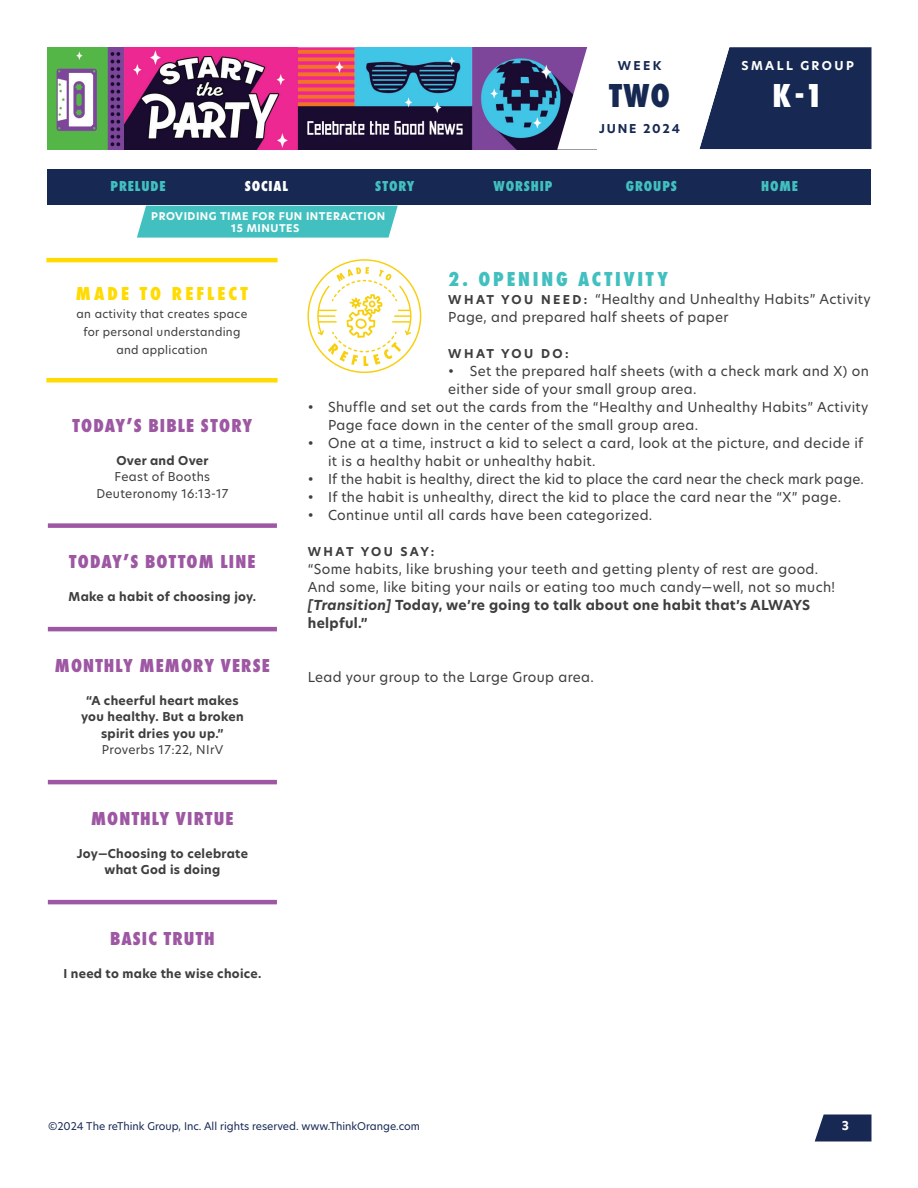
<style>
.page{position:relative;width:918px;height:1188px;background:#fff}
.page>*{position:absolute;margin:0;border:0;box-sizing:border-box;transform-origin:0 0}
.t1{font:800 34.5px "Futura PT Cond";color:#fff}
.t2{font:800 34.5px "Futura PT Cond";color:#172953}
.Paragraph_Style_1{font:800 21px "Futura PT Cond";letter-spacing:.135em;color:#42c0bf}
.t3{font:800 19.5px "Futura PT Cond";letter-spacing:.06em;color:#9d57a3}
.Paragraph_Style_1-2{font:800 19.5px "Futura PT Cond";letter-spacing:.16em;color:#ffdb01}
.t4{font:800 15px "Futura PT Cond";letter-spacing:.06em;color:#42c0bf}
.t5{font:800 15px "Futura PT Cond";letter-spacing:.06em;color:#fff}
.Paragraph_Style_1-3{font:13.5px/18px "New Hero";letter-spacing:.025em;color:#3e3e3f}
.Paragraph_Style_1-4{font:700 12px/16.5px "New Hero";letter-spacing:.025em;color:#3e3e3f;text-align:center}
.t6{font:12px/16.5px "New Hero";letter-spacing:.025em;color:#3e3e3f;text-align:center}
.t7{font:700 12px "New Hero";letter-spacing:.15em;color:#172953}
.t8{font:700 12px "New Hero";letter-spacing:.2em;color:#fff}
.Paragraph_Style_1-5{font:700 12px "New Hero";letter-spacing:.185em;color:#3e3e3f}
.Paragraph_Style_1-6{font:700 12px "New Hero";letter-spacing:.2em;color:#3e3e3f}
.Paragraph_Style_1-7{font:11.25px "New Hero";letter-spacing:.025em;color:#3e3e3f}
.t9{font:10.5px "New Hero";color:#172953}
.t10{font:700 10.5px/12px "New Hero";letter-spacing:.05em;color:#fff;text-align:center}
.s1{font-weight:700;font-size:12px}
.s2{font-weight:700;font-style:italic}
.s3{font-weight:700}
</style>
<div class="page">
<img style="left:47px;top:47px;width:510px;height:102px">
<svg style="left:815px;top:1114px;width:57px;height:28px;background:#314166"></svg>
<svg style="left:557px;top:47px;width:315px;height:103px"></svg>
<div style="left:48px;top:523px;width:229px;height:5px;background:#9d57a3"></div>
<hr style="left:48px;top:627px;width:229px;height:4px;background:#9d57a3">
<hr style="left:48px;top:780px;width:229px;height:4px;background:#9d57a3">
<hr style="left:48px;top:900px;width:229px;height:4px;background:#9d57a3">
<div style="left:137px;top:206px;width:261px;height:32px;background:#42c0bf"></div>
<div style="left:47px;top:170px;width:824px;height:36px;background:#172953"></div>
<svg style="left:307px;top:259px;width:114px;height:114px"></svg>
<hr style="left:46px;top:378px;width:232px;height:4px;background:#ffdb01">
<hr style="left:46px;top:258px;width:232px;height:4px;background:#ffdb01">
<p class="t7" style="left:618px;top:57px;width:45px">WEEK</p>
<h1 class="t2" style="left:609px;top:75px;width:62px">TWO</h1>
<p class="t7" style="left:599px;top:120px;width:83px">JUNE 2024</p>
<p class="t8" style="left:742px;top:57px;width:114px">SMALL GROUP</p>
<h1 class="t1" style="left:773px;top:75px;width:52px">K-1</h1>
<p class="t4" style="left:111px;top:177px;width:57px">PRELUDE</p>
<p class="t5" style="left:245px;top:177px;width:45px">SOCIAL</p>
<p class="t4" style="left:375px;top:177px;width:41px">STORY</p>
<p class="t4" style="left:494px;top:177px;width:60px">WORSHIP</p>
<p class="t4" style="left:626px;top:177px;width:53px">GROUPS</p>
<p class="t4" style="left:761px;top:177px;width:38px">HOME</p>
<p class="t10" style="left:151px;top:210px;width:236px">PROVIDING TIME FOR FUN INTERACTION<br>15 MINUTES</p>
<p class="Paragraph_Style_1-2" style="left:76px;top:282px;width:174px">MADE TO REFLECT</p>
<p class="Paragraph_Style_1-7" style="left:77px;top:306px;width:172px">an activity that creates space</p>
<p class="Paragraph_Style_1-7" style="left:84px;top:324px;width:158px">for personal understanding</p>
<p class="Paragraph_Style_1-7" style="left:116px;top:342px;width:93px">and application</p>
<h3 class="t3" style="left:73px;top:414px;width:181px">TODAY’S BIBLE STORY</h3>
<p class="Paragraph_Style_1-4" style="left:117px;top:452px;width:93px">Over and Over</p>
<p class="t6" style="left:96px;top:469px;width:134px">Feast of Booths<br>Deuteronomy 16:13-17</p>
<h3 class="t3" style="left:69px;top:550px;width:188px">TODAY’S BOTTOM LINE</h3>
<p class="Paragraph_Style_1-4" style="left:69px;top:589px;width:189px">Make a habit of choosing joy.</p>
<h3 class="t3" style="left:55px;top:654px;width:216px">MONTHLY MEMORY VERSE</h3>
<p class="Paragraph_Style_1-4" style="left:81px;top:692px;width:164px">“A cheerful heart makes you healthy. But a broken spirit dries you up.”</p>
<p class="t6" style="left:102px;top:742px;width:123px">Proverbs 17:22, NIrV</p>
<h3 class="t3" style="left:91px;top:807px;width:144px">MONTHLY VIRTUE</h3>
<p class="Paragraph_Style_1-4" style="left:77px;top:845px;width:173px">Joy—Choosing to celebrate what God is doing</p>
<h3 class="t3" style="left:110px;top:927px;width:106px">BASIC TRUTH</h3>
<p class="Paragraph_Style_1-4" style="left:63px;top:965px;width:200px">I need to make the wise choice.</p>
<p class="Paragraph_Style_1" style="left:448px;top:267px;width:221px">2. OPENING ACTIVITY</p>
<p class="Paragraph_Style_1-3" style="left:448px;top:290px;width:424px"><span class="s1">W H AT YO U N E E D :</span> “Healthy and Unhealthy Habits” Activity<br>Page, and prepared half sheets of paper</p>
<p class="Paragraph_Style_1-6" style="left:448px;top:345px;width:122px">WHAT YOU DO:</p>
<p class="Paragraph_Style_1-3" style="left:448px;top:362px;width:422px">• Set the prepared half sheets (with a check mark and X) on either side of your small group area.</p>
<p class="Paragraph_Style_1-3" style="left:328px;top:398px;width:542px;text-indent:-20px">• Shuffle and set out the cards from the “Healthy and Unhealthy Habits” Activity<br>Page face down in the center of the small group area.</p>
<p class="Paragraph_Style_1-3" style="left:328px;top:434px;width:537px;text-indent:-20px">• One at a time, instruct a kid to select a card, look at the picture, and decide if it is a healthy habit or unhealthy habit.</p>
<p class="Paragraph_Style_1-3" style="left:308px;top:470px;width:558px">• If the habit is healthy, direct the kid to place the card near the check mark page.</p>
<p class="Paragraph_Style_1-3" style="left:308px;top:488px;width:535px">• If the habit is unhealthy, direct the kid to place the card near the “X” page.</p>
<p class="Paragraph_Style_1-3" style="left:308px;top:506px;width:346px">• Continue until all cards have been categorized.</p>
<p class="Paragraph_Style_1-5" style="left:308px;top:543px;width:128px">WHAT YOU SAY:</p>
<p class="Paragraph_Style_1-3" style="left:308px;top:560px;width:529px">“Some habits, like brushing your teeth and getting plenty of rest are good.<br>And some, like biting your nails or eating too much candy—well, not so much! <span class="s2">[Transition]</span> <span class="s3">Today, we’re going to talk about one habit that’s ALWAYS helpful.”</span></p>
<p class="Paragraph_Style_1-3" style="left:308px;top:668px;width:287px">Lead your group to the Large Group area.</p>
<p class="t9" style="left:48px;top:1118px;width:374px">©2024 The reThink Group, Inc. All rights reserved. www.ThinkOrange.com</p>
<p class="t8" style="left:842px;top:1117px;width:9px">3</p>
</div>
